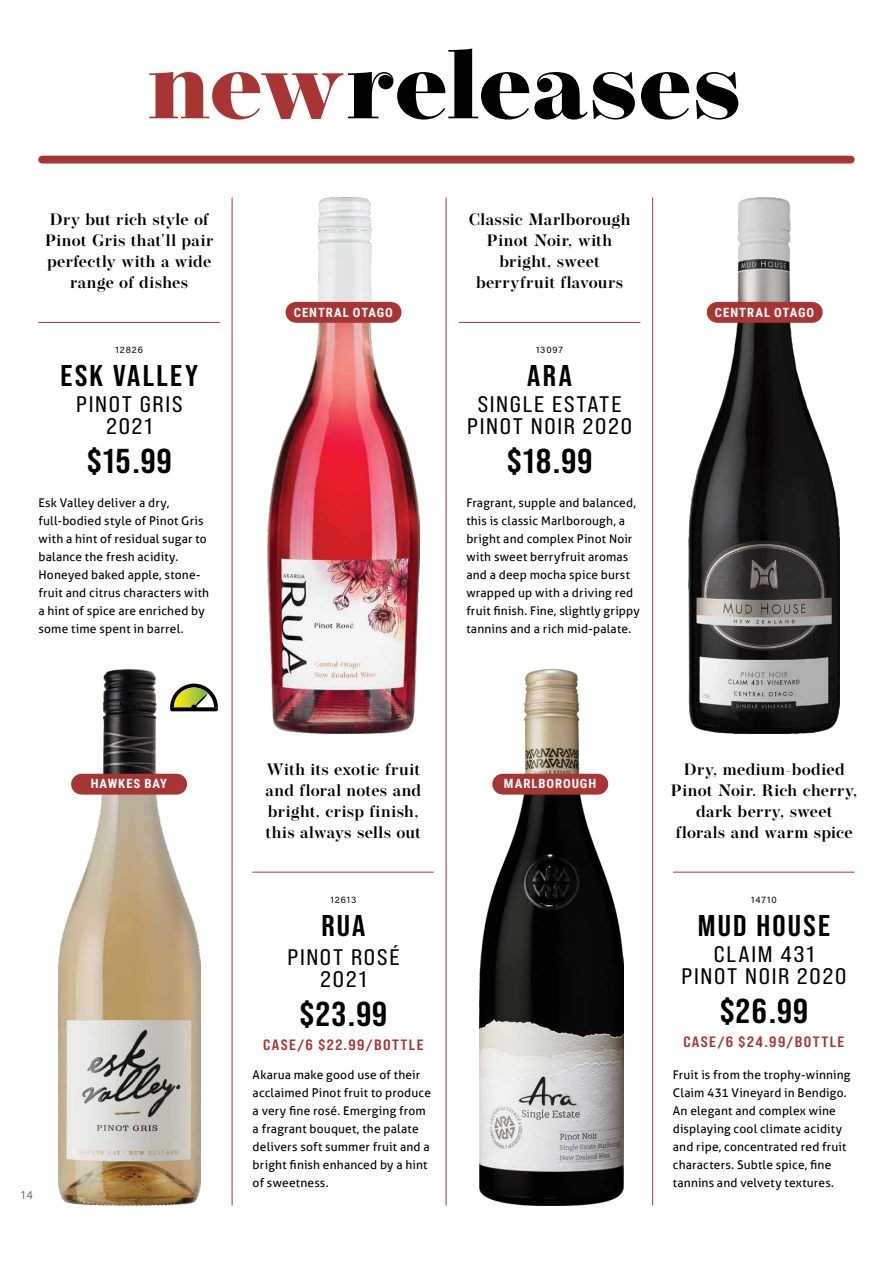
<style>
.page{position:relative;width:893px;height:1263px;background:#fff}
.page>*{position:absolute;margin:0;border:0;box-sizing:border-box;transform-origin:0 0}
.t1{font:800 97.5px "Operetta 12";letter-spacing:.005em;color:#000}
.t2{font:700 34.5px "Bebas Neue Pro";letter-spacing:.035em;color:#000;scale:1.1 1}
.t3{font:700 30px "Bebas Neue Pro";letter-spacing:.07em;color:#000;scale:1.1 1}
.t4{font:22.5px/22.5px "Bebas Neue Pro Sm E Rg";letter-spacing:.075em;color:#000;text-align:center;scale:1.1 1}
.t5{font:600 16.5px/21px "Operetta 12";letter-spacing:.02em;color:#000;text-align:center}
.t6{font:15px "Bebas Neue Pro Sm E Bd";letter-spacing:.085em;color:#a73534;scale:1.1 1}
.t7{font:700 12.75px "Roboto Condensed";letter-spacing:.075em;color:#fff}
.t8{font:12px/18px "Aller";letter-spacing:.015em;color:#000}
.t9{font:300 12px "Acumin Pro";color:#58595b}
.t10{font:9px "Acumin Pro";letter-spacing:.1em;color:#000}
.s1{color:#a73534}
</style>
<div class="page">
<div style="left:42px;top:156px;width:809px;height:7px;background:#a73534"></div>
<img style="left:479px;top:669px;width:144px;height:537px">
<img style="left:59px;top:669px;width:141px;height:536px">
<img style="left:688px;top:197px;width:151px;height:537px">
<img style="left:267px;top:197px;width:152px;height:537px">
<hr style="left:232px;top:197px;width:1px;height:1008px;background:#a73534">
<hr style="left:38px;top:322px;width:182px;height:1px;background:#a73534">
<hr style="left:446px;top:197px;width:1px;height:1008px;background:#a73534">
<hr style="left:252px;top:872px;width:182px;height:1px;background:#a73534">
<hr style="left:652px;top:197px;width:1px;height:1008px;background:#a73534">
<hr style="left:459px;top:322px;width:181px;height:1px;background:#a73534">
<div style="left:82px;top:774px;width:95px;height:21px;background:#a73534"></div>
<div style="left:503px;top:774px;width:95px;height:21px;background:#a73534"></div>
<div style="left:296px;top:302px;width:95px;height:21px;background:#a73534"></div>
<div style="left:717px;top:302px;width:95px;height:21px;background:#a73534"></div>
<hr style="left:673px;top:872px;width:182px;height:1px;background:#a73534">
<svg style="left:170px;top:684px;width:48px;height:27px"></svg>
<h1 class="t1" style="left:148px;top:28px;width:594px"><span class="s1">new</span>releases</h1>
<h3 class="t5" style="left:45px;top:209px;width:170px">Dry but rich style of<br>Pinot Gris that'll pair perfectly with a wide range of dishes</h3>
<p class="t10" style="left:116px;top:344px;width:29px">12826</p>
<h3 class="t3" style="left:61px;top:359px;width:126px">ESK VALLEY</h3>
<h3 class="t4" style="left:76px;top:392px;width:98px">PINOT GRIS<br>2021</h3>
<h2 class="t2" style="left:87px;top:442px;width:79px">$15.99</h2>
<p class="t8" style="left:38px;top:494px;width:172px">Esk Valley deliver a dry, full-bodied style of Pinot Gris with a hint of residual sugar to balance the fresh acidity.<br>Honeyed baked apple, stone&shy;fruit and citrus characters with a hint of spice are enriched by some time spent in barrel.</p>
<h3 class="t5" style="left:469px;top:209px;width:163px">Classic Marlborough<br>Pinot Noir, with bright, sweet berryfruit flavours</h3>
<p class="t7" style="left:294px;top:303px;width:101px">CENTRAL OTAGO</p>
<p class="t7" style="left:715px;top:303px;width:101px">CENTRAL OTAGO</p>
<p class="t10" style="left:536px;top:344px;width:29px">13097</p>
<h3 class="t3" style="left:527px;top:359px;width:42px">ARA</h3>
<h3 class="t4" style="left:467px;top:392px;width:151px">SINGLE ESTATE<br>PINOT NOIR 2020</h3>
<h2 class="t2" style="left:507px;top:442px;width:79px">$18.99</h2>
<p class="t8" style="left:466px;top:494px;width:175px">Fragrant, supple and balanced, this is classic Marlborough, a bright and complex Pinot Noir with sweet berryfruit aromas and a deep mocha spice burst wrapped up with a driving red fruit finish. Fine, slightly grippy tannins and a rich mid-palate.</p>
<p class="t9" style="left:21px;top:1187px;width:13px">14</p>
<h3 class="t5" style="left:265px;top:759px;width:157px;text-align:left">With its exotic fruit and floral notes and bright, crisp finish, this always sells out</h3>
<p class="t7" style="left:91px;top:775px;width:78px">HAWKES BAY</p>
<p class="t7" style="left:504px;top:775px;width:94px">MARLBOROUGH</p>
<p class="t10" style="left:331px;top:894px;width:27px">12613</p>
<h3 class="t3" style="left:321px;top:908px;width:42px">RUA</h3>
<h3 class="t4" style="left:287px;top:945px;width:103px">PINOT ROSÉ<br>2021</h3>
<h2 class="t2" style="left:300px;top:994px;width:81px">$23.99</h2>
<p class="t6" style="left:263px;top:1036px;width:147px">CASE/6 $22.99/BOTTLE</p>
<p class="t8" style="left:253px;top:1066px;width:180px">Akarua make good use of their acclaimed Pinot fruit to produce a very fine rosé. Emerging from a fragrant bouquet, the palate delivers soft summer fruit and a bright finish enhanced by a hint of sweetness.</p>
<h3 class="t5" style="left:671px;top:759px;width:188px">Dry, medium-bodied<br>Pinot Noir. Rich cherry, dark berry, sweet florals and warm spice</h3>
<p class="t10" style="left:751px;top:894px;width:27px">14710</p>
<h3 class="t3" style="left:698px;top:908px;width:122px">MUD HOUSE</h3>
<h3 class="t4" style="left:682px;top:942px;width:151px">CLAIM 431<br>PINOT NOIR 2020</h3>
<h2 class="t2" style="left:720px;top:991px;width:82px">$26.99</h2>
<p class="t6" style="left:683px;top:1033px;width:148px">CASE/6 $24.99/BOTTLE</p>
<p class="t8" style="left:673px;top:1066px;width:179px">Fruit is from the trophy-winning<br>Claim 431 Vineyard in Bendigo.<br>An elegant and complex wine displaying cool climate acidity and ripe, concentrated red fruit characters. Subtle spice, fine tannins and velvety textures.</p>
</div>
